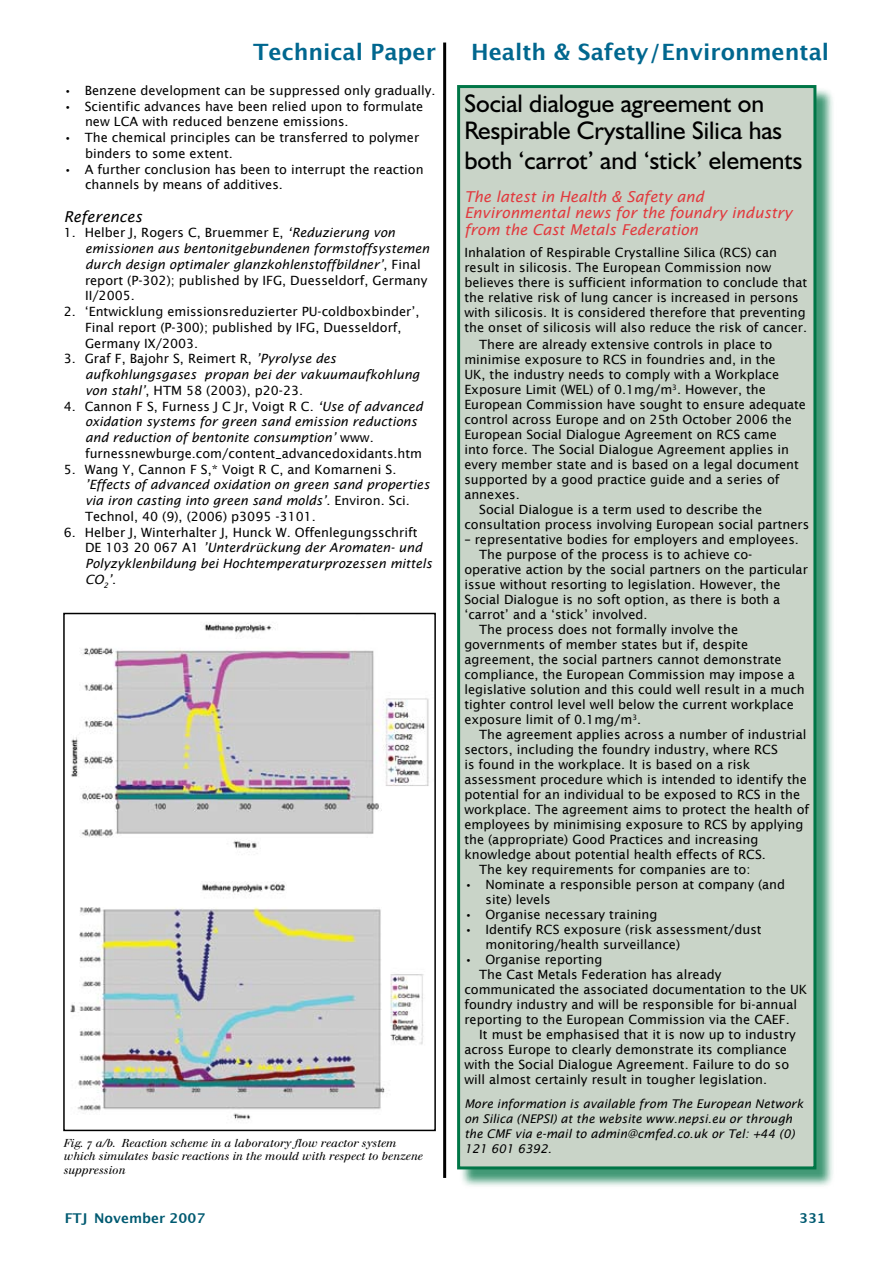
<style>
.page{position:relative;width:893px;height:1263px;background:#fff}
.page>*{position:absolute;margin:0;border:0;box-sizing:border-box;transform-origin:0 0}
.t1{font:25.5px/27px "Humanist 521 BT";color:#000}
.t2{font:700 22.5px "Lucida Grande";color:#00678f}
.t3{font:italic 15px/16.5px "Lucida Sans";color:#e13a3e}
.t4{font:italic 15px "Lucida Sans";color:#000}
.t5{font:700 13.5px "Lucida Grande";color:#005a71}
.t6{font:12.75px/15px "Lucida Sans";color:#000}
.t7{font:italic 12.75px/15.8px "Lucida Sans";color:#000}
.t8{font:italic 12px/15px "Lucida Sans";color:#000}
.t9{font:11.25px/13.5px "Walbaum Italic Os F";color:#000}
.s1{font-weight:600}
.s2{font-style:normal}
</style>
<div class="page">
<img style="left:70px;top:623px;width:359px;height:498px">
<div style="left:63px;top:613px;width:373px;height:518px;border:2px solid #000"></div>
<div style="left:459px;top:87px;width:406px;height:1107px;background:#007647;opacity:.75"></div>
<div style="left:459px;top:87px;width:356px;height:1081px;background:#c9d4c8"></div>
<div style="left:457px;top:85px;width:359px;height:1084px;border:3px solid #007647"></div>
<hr style="left:443px;top:43px;width:3px;height:1135px;background:#000">
<h2 class="t2" style="left:253px;top:39px;width:184px">Technical Paper</h2>
<p class="t6" style="left:64px;top:83px;width:373px"><span class="s1">•</span> Benzene development can be suppressed only gradually.</p>
<p class="t6" style="left:85px;top:98px;width:340px;line-height:15.8px;text-indent:-21px"><span class="s1">•</span> Scientific advances have been relied upon to formulate new LCA with reduced benzene emissions.</p>
<p class="t6" style="left:85px;top:130px;width:336px;line-height:15.8px;text-indent:-21px"><span class="s1">•</span> The chemical principles can be transferred to polymer binders to some extent.</p>
<p class="t6" style="left:85px;top:161px;width:340px;line-height:15.8px;text-indent:-21px"><span class="s1">•</span> A further conclusion has been to interrupt the reaction channels by means of additives.</p>
<p class="t4" style="left:64px;top:208px;width:80px">References</p>
<p class="t7" style="left:85px;top:225px;width:346px;text-indent:-21px"><span class="s2">1. Helber J, Rogers C, Bruemmer E,</span> ‘Reduzierung von emissionen aus bentonitgebundenen formstoffsystemen durch design optimaler glanzkohlenstoffbildner’<span class="s2">, Final report (P-302); published by IFG, Duesseldorf, Germany II/2005.</span></p>
<p class="t6" style="left:85px;top:304px;width:336px;line-height:15.8px;text-indent:-21px">2. ‘Entwicklung emissionsreduzierter PU-coldboxbinder’,<br>Final report (P-300); published by IFG, Duesseldorf,<br>Germany IX/2003.</p>
<p class="t7" style="left:85px;top:351px;width:336px;text-indent:-21px"><span class="s2">3. Graf F, Bajohr S, Reimert R,</span> ’Pyrolyse des aufkohlungsgases propan bei der vakuumaufkohlung von stahl’<span class="s2">, HTM 58 (2003), p20-23.</span></p>
<p class="t7" style="left:85px;top:398px;width:339px;text-indent:-21px"><span class="s2">4. Cannon F S, Furness J C Jr, Voigt R C.</span> ‘Use of advanced oxidation systems for green sand emission reductions and reduction of bentonite consumption’ <span class="s2">www. furnessnewburge.com/content_advancedoxidants.htm</span></p>
<p class="t6" style="left:64px;top:461px;width:334px">5. Wang Y, Cannon F S,* Voigt R C, and Komarneni S.</p>
<p class="t7" style="left:85px;top:477px;width:346px">’Effects of advanced oxidation on green sand properties via iron casting into green sand molds’<span class="s2">. Environ. Sci.<br>Technol, 40 (9), (2006) p3095 -3101.</span></p>
<p class="t7" style="left:85px;top:524px;width:348px;text-indent:-21px"><span class="s2">6. Helber J, Winterhalter J, Hunck W. Offenlegungsschrift DE 103 20 067 A1</span> ’Unterdrückung der Aromaten- und Polyzyklenbildung bei Hochtemperaturprozessen mittels CO<sub>2</sub>’<span class="s2">.</span></p>
<p class="t9" style="left:64px;top:1136px;width:361px">Fig. 7 a/b. Reaction scheme in a laboratory flow reactor system which simulates basic reactions in the mould with respect to benzene suppression</p>
<h2 class="t2" style="left:471px;top:39px;width:360px">Health &amp; Safety/Environmental</h2>
<h1 class="t1" style="left:464px;top:89px;width:319px">Social dialogue agreement on<br>Respirable Crystalline Silica has</h1>
<h1 class="t1" style="left:464px;top:146px;width:339px">both ‘carrot’ and ‘stick’ elements</h1>
<p class="t3" style="left:464px;top:188px;width:329px">The latest in Health &amp; Safety and<br>Environmental news for the foundry industry from the Cast Metals Federation</p>
<p class="t6" style="left:464px;top:245px;width:344px">Inhalation of Respirable Crystalline Silica (RCS) can result in silicosis. The European Commission now believes there is sufficient information to conclude that the relative risk of lung cancer is increased in persons with silicosis. It is considered therefore that preventing the onset of silicosis will also reduce the risk of cancer.</p>
<p class="t6" style="left:479px;top:337px;width:295px">There are already extensive controls in place to</p>
<p class="t6" style="left:464px;top:352px;width:313px">minimise exposure to RCS in foundries and, in the</p>
<p class="t6" style="left:464px;top:367px;width:316px">UK, the industry needs to comply with a Workplace</p>
<p class="t6" style="left:464px;top:382px;width:303px">Exposure Limit (WEL) of 0.1mg/m<sup>3</sup>. However, the</p>
<p class="t6" style="left:464px;top:397px;width:343px">European Commission have sought to ensure adequate</p>
<p class="t6" style="left:464px;top:412px;width:329px">control across Europe and on 25th October 2006 the</p>
<p class="t6" style="left:464px;top:427px;width:314px">European Social Dialogue Agreement on RCS came</p>
<p class="t6" style="left:464px;top:442px;width:326px">into force. The Social Dialogue Agreement applies in</p>
<p class="t6" style="left:464px;top:457px;width:336px">every member state and is based on a legal document</p>
<p class="t6" style="left:464px;top:472px;width:317px">supported by a good practice guide and a series of</p>
<p class="t6" style="left:464px;top:487px;width:57px">annexes.</p>
<p class="t6" style="left:479px;top:502px;width:284px">Social Dialogue is a term used to describe the</p>
<p class="t6" style="left:464px;top:517px;width:346px">consultation process involving European social partners</p>
<p class="t6" style="left:464px;top:532px;width:336px">– representative bodies for employers and employees.</p>
<p class="t6" style="left:479px;top:547px;width:275px">The purpose of the process is to achieve co-</p>
<p class="t6" style="left:464px;top:562px;width:345px">operative action by the social partners on the particular</p>
<p class="t6" style="left:464px;top:577px;width:318px">issue without resorting to legislation. However, the</p>
<p class="t6" style="left:464px;top:592px;width:317px">Social Dialogue is no soft option, as there is both a</p>
<p class="t6" style="left:464px;top:607px;width:185px">‘carrot’ and a ‘stick’ involved.</p>
<p class="t6" style="left:479px;top:622px;width:260px">The process does not formally involve the</p>
<p class="t6" style="left:464px;top:637px;width:285px">governments of member states but if, despite</p>
<p class="t6" style="left:464px;top:652px;width:319px">agreement, the social partners cannot demonstrate</p>
<p class="t6" style="left:464px;top:667px;width:332px">compliance, the European Commission may impose a</p>
<p class="t6" style="left:464px;top:682px;width:342px">legislative solution and this could well result in a much</p>
<p class="t6" style="left:464px;top:697px;width:331px">tighter control level well below the current workplace</p>
<p class="t6" style="left:464px;top:712px;width:178px">exposure limit of 0.1mg/m<sup>3</sup>.</p>
<p class="t6" style="left:479px;top:727px;width:329px">The agreement applies across a number of industrial</p>
<p class="t6" style="left:464px;top:742px;width:315px">sectors, including the foundry industry, where RCS</p>
<p class="t6" style="left:464px;top:757px;width:287px">is found in the workplace. It is based on a risk</p>
<p class="t6" style="left:464px;top:772px;width:344px">assessment procedure which is intended to identify the</p>
<p class="t6" style="left:464px;top:787px;width:337px">potential for an individual to be exposed to RCS in the</p>
<p class="t6" style="left:464px;top:802px;width:346px">workplace. The agreement aims to protect the health of</p>
<p class="t6" style="left:464px;top:817px;width:341px">employees by minimising exposure to RCS by applying</p>
<p class="t6" style="left:464px;top:832px;width:296px">the (appropriate) Good Practices and increasing</p>
<p class="t6" style="left:464px;top:847px;width:303px">knowledge about potential health effects of RCS.</p>
<p class="t6" style="left:479px;top:862px;width:273px">The key requirements for companies are to:</p>
<p class="t6" style="left:486px;top:877px;width:301px;text-indent:-21px"><span class="s1">•</span> Nominate a responsible person at company (and site) levels</p>
<p class="t6" style="left:464px;top:907px;width:195px"><span class="s1">•</span> Organise necessary training</p>
<p class="t6" style="left:486px;top:922px;width:277px;text-indent:-21px"><span class="s1">•</span> Identify RCS exposure (risk assessment/dust monitoring/health surveillance)</p>
<p class="t6" style="left:464px;top:952px;width:140px"><span class="s1">•</span> Organise reporting</p>
<p class="t6" style="left:479px;top:967px;width:244px">The Cast Metals Federation has already</p>
<p class="t6" style="left:464px;top:982px;width:344px">communicated the associated documentation to the UK</p>
<p class="t6" style="left:464px;top:997px;width:334px">foundry industry and will be responsible for bi-annual</p>
<p class="t6" style="left:464px;top:1012px;width:327px">reporting to the European Commission via the CAEF.</p>
<p class="t6" style="left:479px;top:1027px;width:318px">It must be emphasised that it is now up to industry</p>
<p class="t6" style="left:464px;top:1042px;width:324px">across Europe to clearly demonstrate its compliance</p>
<p class="t6" style="left:464px;top:1057px;width:326px">with the Social Dialogue Agreement. Failure to do so</p>
<p class="t6" style="left:464px;top:1072px;width:304px">will almost certainly result in tougher legislation.</p>
<p class="t8" style="left:464px;top:1096px;width:341px">More information is available from The European Network on Silica (NEPSI) at the website www.nepsi.eu or through the CMF via e-mail to admin@cmfed.co.uk or Tel: +44 (0)<br>121 601 6392.</p>
<p class="t5" style="left:65px;top:1210px;width:142px">FTJ November 2007</p>
<p class="t5" style="left:799px;top:1210px;width:28px">331</p>
</div>
